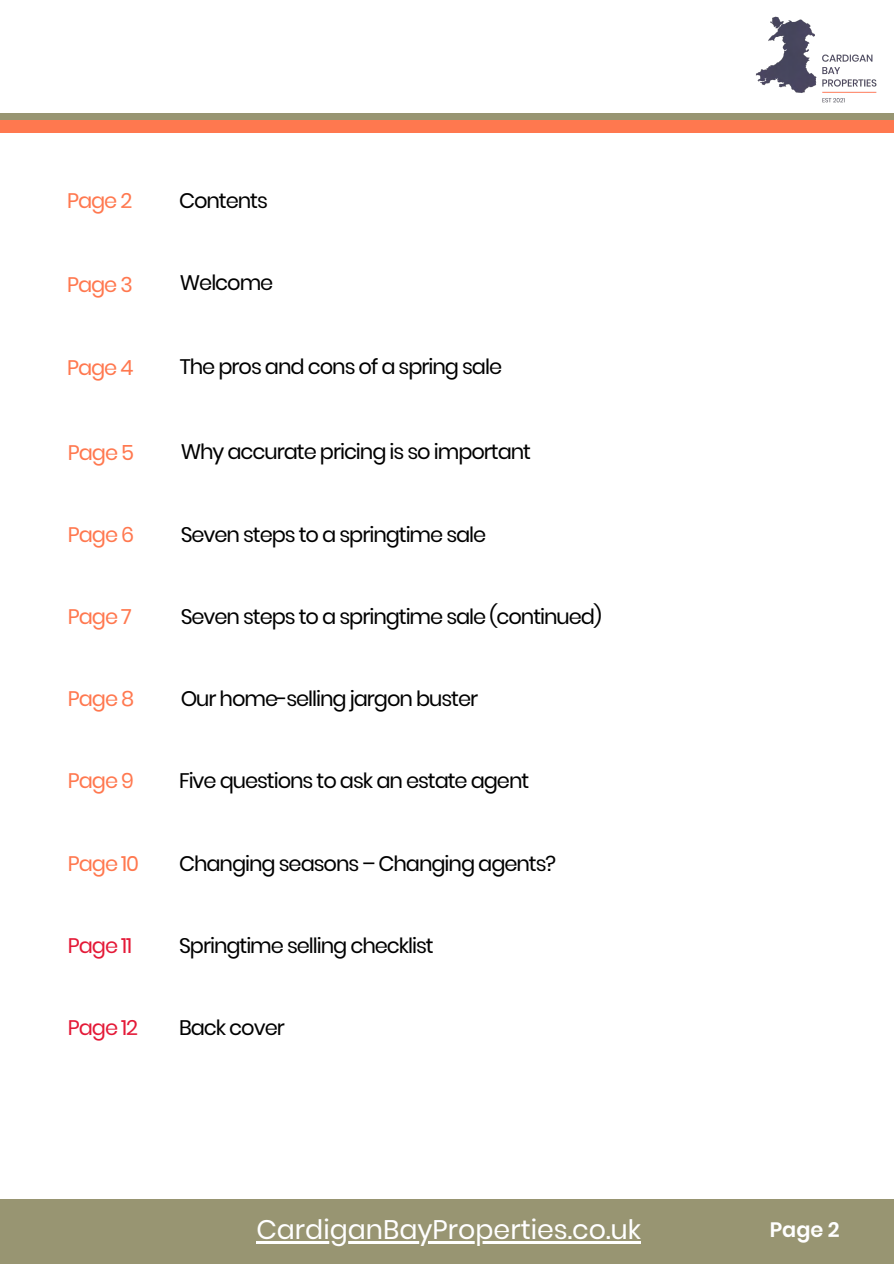
<style>
.page{position:relative;width:894px;height:1264px;background:#fff}
.page>*{position:absolute;margin:0;border:0;box-sizing:border-box;transform-origin:0 0}
.t1{font:26.85px "Poppins";color:#fff}
.t2{font:21px "Poppins";letter-spacing:-.05em;color:#000}
.t3{font:21px "Poppins";letter-spacing:-.05em;color:#ff784f}
.t4{font:21px "Poppins";letter-spacing:-.05em;color:#e41937}
.t5{font:600 20.85px "Poppins";color:#fff}
</style>
<div class="page">
<div style="left:0;top:93px;width:893px;height:39px;background:#ff784f"></div>
<svg style="left:0;top:112px;width:893px;height:7px;background:#a6a486"></svg>
<div style="left:0;top:0;width:893px;height:112px;background:#fff"></div>
<div style="left:0;top:1198px;width:893px;height:65px;background:#989572"></div>
<img style="left:738px;top:16px;width:154px;height:103px">
<hr style="left:256px;top:1241px;width:384px;height:2px;background:#fff">
<p class="t3" style="left:67px;top:186px;width:67px">Page 2</p>
<p class="t2" style="left:179px;top:186px;width:90px">Contents</p>
<p class="t3" style="left:67px;top:270px;width:67px">Page 3</p>
<p class="t2" style="left:180px;top:268px;width:95px">Welcome</p>
<p class="t3" style="left:67px;top:352px;width:68px">Page 4</p>
<p class="t2" style="left:180px;top:352px;width:323px">The pros and cons of a spring sale</p>
<p class="t3" style="left:68px;top:437px;width:68px">Page 5</p>
<p class="t3" style="left:68px;top:520px;width:68px">Page 6</p>
<p class="t2" style="left:181px;top:437px;width:352px">Why accurate pricing is so important</p>
<p class="t2" style="left:181px;top:520px;width:307px">Seven steps to a springtime sale</p>
<p class="t3" style="left:68px;top:602px;width:65px">Page 7</p>
<p class="t2" style="left:181px;top:602px;width:422px">Seven steps to a springtime sale (continued)</p>
<p class="t3" style="left:68px;top:684px;width:68px">Page 8</p>
<p class="t2" style="left:181px;top:684px;width:299px">Our home-selling jargon buster</p>
<p class="t3" style="left:68px;top:766px;width:68px">Page 9</p>
<p class="t2" style="left:179px;top:766px;width:351px">Five questions to ask an estate agent</p>
<p class="t3" style="left:68px;top:848px;width:73px">Page 10</p>
<p class="t2" style="left:179px;top:849px;width:378px">Changing seasons – Changing agents?</p>
<p class="t4" style="left:68px;top:930px;width:66px">Page 11</p>
<p class="t2" style="left:179px;top:931px;width:256px">Springtime selling checklist</p>
<p class="t4" style="left:68px;top:1013px;width:72px">Page 12</p>
<p class="t2" style="left:179px;top:1013px;width:107px">Back cover</p>
<p class="t1" style="left:256px;top:1210px;width:386px">CardiganBayProperties.co.uk</p>
<p class="t5" style="left:769px;top:1214px;width:71px">Page 2</p>
</div>
